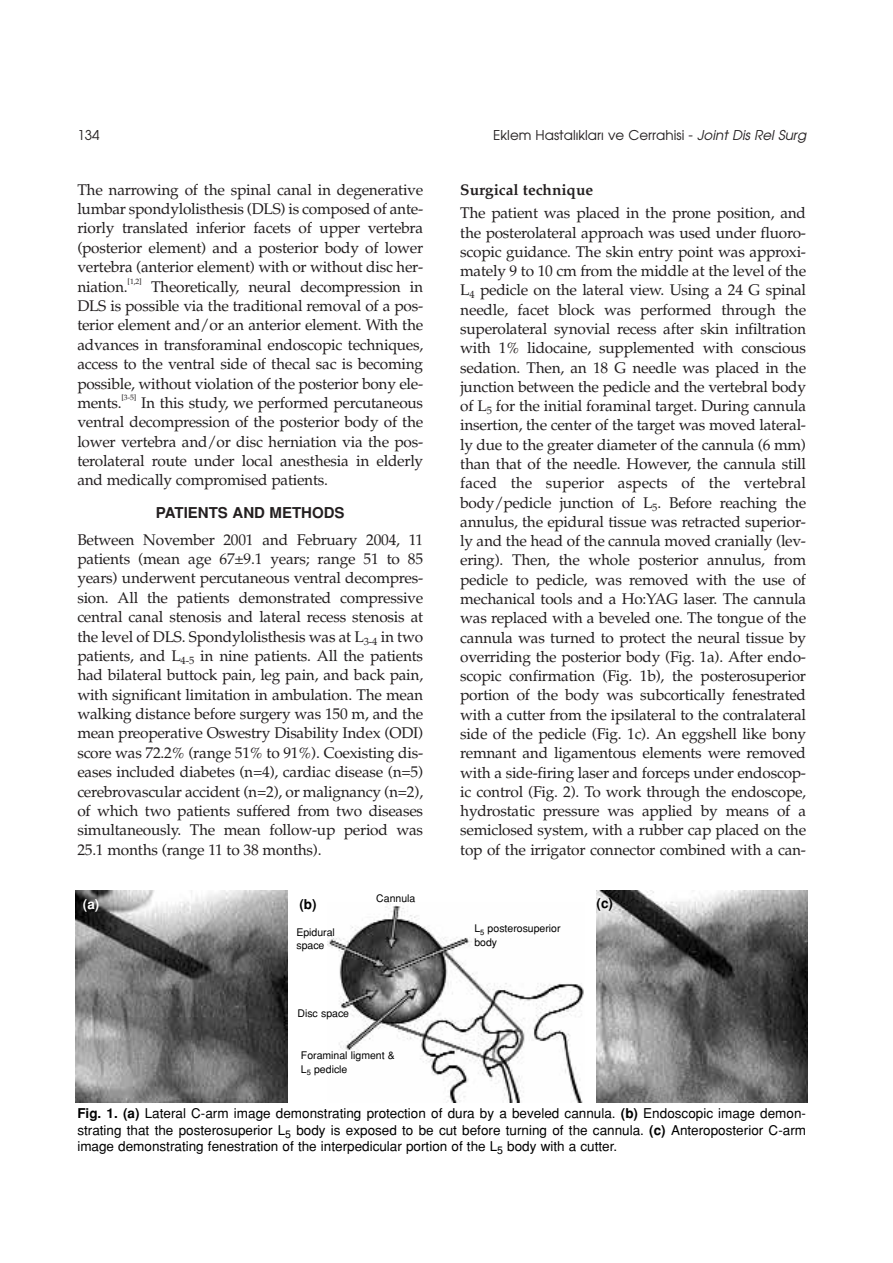
<style>
.page{position:relative;width:893px;height:1263px;background:#fff}
.page>*{position:absolute;margin:0;border:0;box-sizing:border-box;transform-origin:0 0}
.t1{font:15.45px/19.4px "Palatino Turk";letter-spacing:-.015em;color:#231f20;text-align:justify}
.t2{font:15.45px "Palatino Turk B";color:#231f20}
.t3{font:15px "Helvetica Turk B";color:#231f20}
.t4{font:13.5px/16.5px "Helvetica Turk";color:#000;text-align:justify}
.t5{font:13.5px "Avant Garde Turk";color:#231f20}
.t6{font:13.5px "Helvetica Turk B";color:#000}
.t7{font:13.5px "Helvetica Turk B";color:#fff}
.t8{font:10.5px/13.5px "Helvetica Turk";color:#000}
.t9{font:7.8px "Palatino Turk";color:#231f20}
.s1{font-family:"Avant Garde Turk I"}
.s2{font-family:"Helvetica Turk B"}
</style>
<div class="page">
<img style="left:76px;top:891px;width:211px;height:212px">
<img style="left:596px;top:891px;width:211px;height:212px">
<img style="left:327px;top:903px;width:257px;height:200px">
<p class="t5" style="left:77px;top:130px;width:24px">134</p>
<p class="t5" style="left:493px;top:130px;width:314px">Eklem Hastal›klar› ve Cerrahisi - <span class="s1">Joint Dis Rel Surg</span></p>
<p class="t1" style="left:77px;top:182px;width:347px">The narrowing of the spinal canal in degenerative lumbar spondylolisthesis (DLS) is composed of ante&shy;riorly translated inferior facets of upper vertebra (posterior element) and a posterior body of lower vertebra (anterior element) with or without disc her&shy;niation.</p>
<p class="t2" style="left:460px;top:184px;width:134px">Surgical technique</p>
<p class="t1" style="left:460px;top:205px;width:347px">The patient was placed in the prone position, and the posterolateral approach was used under fluoro&shy;scopic guidance. The skin entry point was approxi&shy;mately 9 to 10 cm from the middle at the level of the L<sub>4</sub> pedicle on the lateral view. Using a 24 G spinal needle, facet block was performed through the superolateral synovial recess after skin infiltration with 1% lidocaine, supplemented with conscious sedation. Then, an 18 G needle was placed in the junction between the pedicle and the vertebral body of L<sub>5</sub> for the initial foraminal target. During cannula insertion, the center of the target was moved lateral&shy;ly due to the greater diameter of the cannula (6 mm) than that of the needle. However, the cannula still faced the superior aspects of the vertebral body/pedicle junction of L<sub>5</sub>. Before reaching the annulus, the epidural tissue was retracted superior&shy;ly and the head of the cannula moved cranially (lev&shy;ering). Then, the whole posterior annulus, from pedicle to pedicle, was removed with the use of mechanical tools and a Ho:YAG laser. The cannula was replaced with a beveled one. The tongue of the cannula was turned to protect the neural tissue by overriding the posterior body (Fig. 1a). After endo&shy;scopic confirmation (Fig. 1b), the posterosuperior portion of the body was subcortically fenestrated with a cutter from the ipsilateral to the contralateral side of the pedicle (Fig. 1c). An eggshell like bony remnant and ligamentous elements were removed with a side-firing laser and forceps under endoscop&shy;ic control (Fig. 2). To work through the endoscope, hydrostatic pressure was applied by means of a semiclosed system, with a rubber cap placed on the top of the irrigator connector combined with a can-</p>
<p class="t9" style="left:127px;top:279px;width:16px">[1,2]</p>
<p class="t1" style="left:77px;top:279px;width:347px;text-indent:74px">Theoretically, neural decompression in DLS is possible via the traditional removal of a pos&shy;terior element and/or an anterior element. With the advances in transforaminal endoscopic techniques, access to the ventral side of thecal sac is becoming possible, without violation of the posterior bony ele&shy;ments.</p>
<p class="t9" style="left:121px;top:395px;width:16px">[3-5]</p>
<p class="t1" style="left:77px;top:395px;width:347px;text-indent:64px">In this study, we performed percutaneous ventral decompression of the posterior body of the lower vertebra and/or disc herniation via the pos&shy;terolateral route under local anesthesia in elderly and medically compromised patients.</p>
<p class="t3" style="left:156px;top:507px;width:190px">PATIENTS AND METHODS</p>
<p class="t1" style="left:77px;top:532px;width:347px">Between November 2001 and February 2004, 11 patients (mean age 67±9.1 years; range 51 to 85 years) underwent percutaneous ventral decompres&shy;sion. All the patients demonstrated compressive central canal stenosis and lateral recess stenosis at the level of DLS. Spondylolisthesis was at L<sub>3-4</sub> in two patients, and L<sub>4-5</sub> in nine patients. All the patients had bilateral buttock pain, leg pain, and back pain, with significant limitation in ambulation. The mean walking distance before surgery was 150 m, and the mean preoperative Oswestry Disability Index (ODI) score was 72.2% (range 51% to 91%). Coexisting dis&shy;eases included diabetes (n=4), cardiac disease (n=5) cerebrovascular accident (n=2), or malignancy (n=2), of which two patients suffered from two diseases simultaneously. The mean follow-up period was 25.1 months (range 11 to 38 months).</p>
<p class="t8" style="left:376px;top:892px;width:41px">Cannula</p>
<p class="t8" style="left:296px;top:926px;width:40px">Epidural space</p>
<p class="t7" style="left:83px;top:900px;width:18px">(a)</p>
<p class="t6" style="left:299px;top:900px;width:19px">(b)</p>
<p class="t6" style="left:596px;top:898px;width:18px">(c)</p>
<p class="t8" style="left:474px;top:923px;width:88px">L<sub>5</sub> posterosuperior body</p>
<p class="t8" style="left:297px;top:1008px;width:53px">Disc space</p>
<p class="t8" style="left:301px;top:1050px;width:95px">Foraminal ligment &amp;<br>L<sub>5</sub> pedicle</p>
<p class="t4" style="left:77px;top:1106px;width:730px"><span class="s2">Fig. 1. (a)</span> Lateral C-arm image demonstrating protection of dura by a beveled cannula. <span class="s2">(b)</span> Endoscopic image demon&shy;strating that the posterosuperior L<sub>5</sub> body is exposed to be cut before turning of the cannula. <span class="s2">(c)</span> Anteroposterior C-arm image demonstrating fenestration of the interpedicular portion of the L<sub>5</sub> body with a cutter.</p>
</div>
